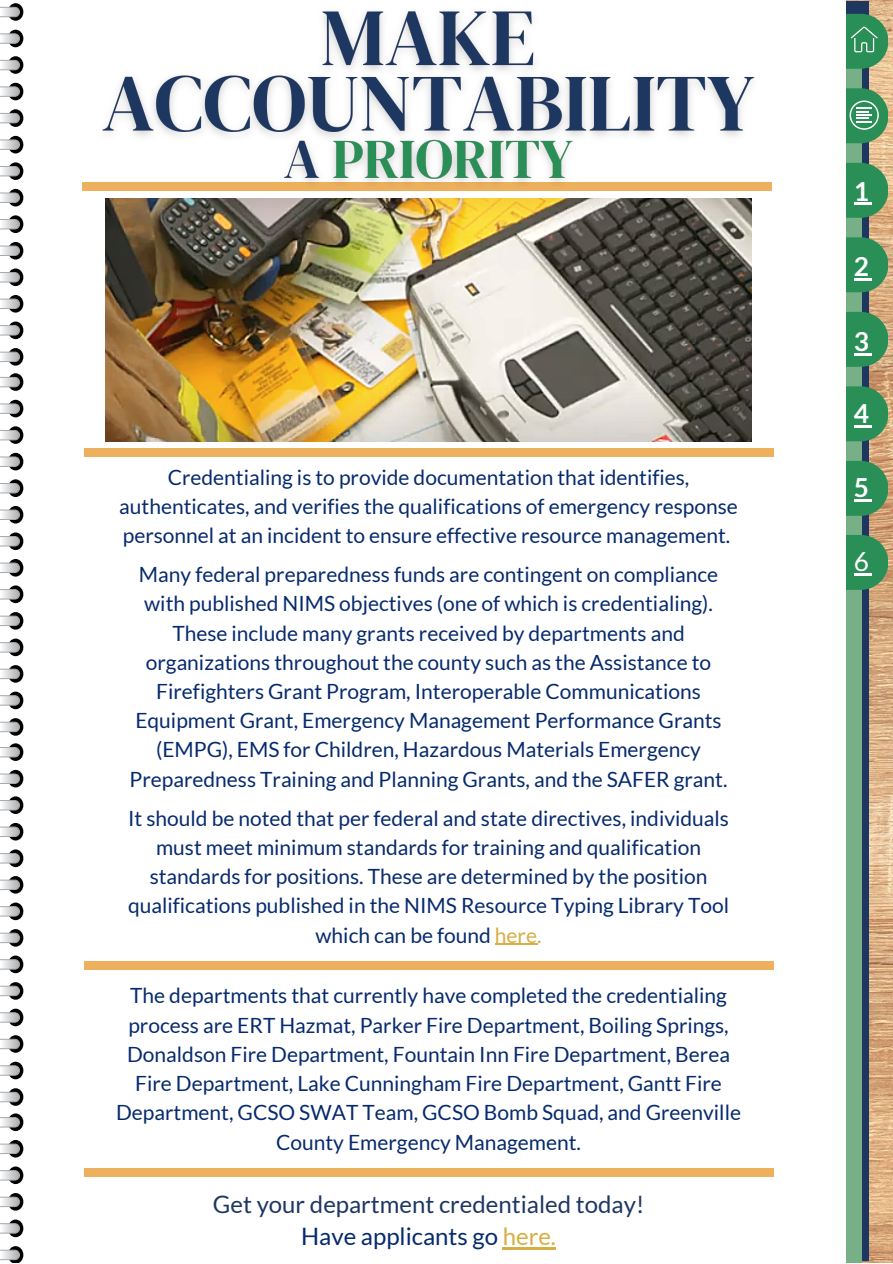
<style>
.page{position:relative;width:893px;height:1264px;background:#fff}
.page>*{position:absolute;margin:0;border:0;box-sizing:border-box;transform-origin:0 0}
.t1{font:700 26.25px "Lato";color:#fff}
.t2{font:26.25px "Lato";color:#fff}
.t3{font:24px/32.5px "Lato";color:#1e3761;text-align:center}
.t4{font:21px/29.2px "Lato";color:#072a6d;text-align:center}
.s1{color:#d7ae43}
.s2{color:#072a6d}
</style>
<div class="page">
<img style="left:846px;top:0;width:46px;height:1262px">
<div style="left:749px;top:535px;width:138px;height:55px;background:#298f56;border-radius:27px"></div>
<hr style="left:853px;top:573px;width:18px;height:3px;background:#fff">
<div style="left:749px;top:163px;width:138px;height:55px;background:#298f56;border-radius:27px"></div>
<div style="left:749px;top:237px;width:138px;height:55px;background:#298f56;border-radius:27px"></div>
<div style="left:749px;top:312px;width:138px;height:55px;background:#298f56;border-radius:27px"></div>
<div style="left:749px;top:386px;width:138px;height:55px;background:#298f56;border-radius:27px"></div>
<div style="left:749px;top:461px;width:138px;height:55px;background:#298f56;border-radius:27px"></div>
<div style="left:749px;top:14px;width:138px;height:55px;background:#298f56;border-radius:27px"></div>
<div style="left:749px;top:88px;width:138px;height:55px;background:#298f56;border-radius:27px"></div>
<svg style="left:854px;top:203px;width:17px;height:2px"></svg>
<svg style="left:854px;top:278px;width:17px;height:2px"></svg>
<svg style="left:854px;top:353px;width:17px;height:2px"></svg>
<svg style="left:854px;top:425px;width:17px;height:2px"></svg>
<hr style="left:853px;top:499px;width:18px;height:3px;background:#fff">
<div style="left:0;top:0;width:845px;height:1262px;background:#fff"></div>
<img style="left:105px;top:213px;width:646px;height:228px">
<svg style="left:849px;top:100px;width:29px;height:30px"></svg>
<svg style="left:850px;top:26px;width:27px;height:26px"></svg>
<svg style="left:0;top:3px;width:23px;height:362px"></svg>
<svg style="left:0;top:373px;width:23px;height:362px"></svg>
<svg style="left:0;top:743px;width:23px;height:362px"></svg>
<svg style="left:0;top:1113px;width:23px;height:149px"></svg>
<div style="left:84px;top:448px;width:689px;height:8px;background:#edb15e"></div>
<div style="left:84px;top:961px;width:689px;height:8px;background:#edb15e"></div>
<img style="left:89px;top:11px;width:679px;height:202px">
<hr style="left:502px;top:1247px;width:54px;height:2px;background:#d7ae43">
<hr style="left:495px;top:943px;width:42px;height:1px;background:#d7ae43">
<div style="left:84px;top:1168px;width:689px;height:8px;background:#edb15e"></div>
<p class="t4" style="left:119px;top:462px;width:620px">Credentialing is to provide documentation that identifies, authenticates, and verifies the qualifications of emergency response personnel at an incident to ensure effective resource management.</p>
<p class="t4" style="left:129px;top:559px;width:599px">Many federal preparedness funds are contingent on compliance with published NIMS objectives (one of which is credentialing).<br>These include many grants received by departments and organizations throughout the county such as the Assistance to Firefighters Grant Program, Interoperable Communications Equipment Grant, Emergency Management Performance Grants (EMPG), EMS for Children, Hazardous Materials Emergency Preparedness Training and Planning Grants, and the SAFER grant.</p>
<p class="t4" style="left:128px;top:802px;width:602px">It should be noted that per federal and state directives, individuals must meet minimum standards for training and qualification standards for positions. These are determined by the position qualifications published in the NIMS Resource Typing Library Tool which can be found <span class="s1">here.</span></p>
<p class="t4" style="left:116px;top:980px;width:626px">The departments that currently have completed the credentialing process are ERT Hazmat, Parker Fire Department, Boiling Springs, Donaldson Fire Department, Fountain Inn Fire Department, Berea Fire Department, Lake Cunningham Fire Department, Gantt Fire Department, GCSO SWAT Team, GCSO Bomb Squad, and Greenville County Emergency Management.</p>
<p class="t3" style="left:213px;top:1186px;width:433px">Get your department credentialed today!<br><span class="s2">Have applicants go</span> <span class="s1">here.</span></p>
<p class="t1" style="left:853px;top:175px;width:17px">1</p>
<p class="t1" style="left:853px;top:250px;width:17px">2</p>
<p class="t1" style="left:853px;top:325px;width:17px">3</p>
<p class="t1" style="left:853px;top:397px;width:17px">4</p>
<p class="t1" style="left:853px;top:471px;width:17px">5</p>
<p class="t2" style="left:853px;top:545px;width:17px">6</p>
</div>
